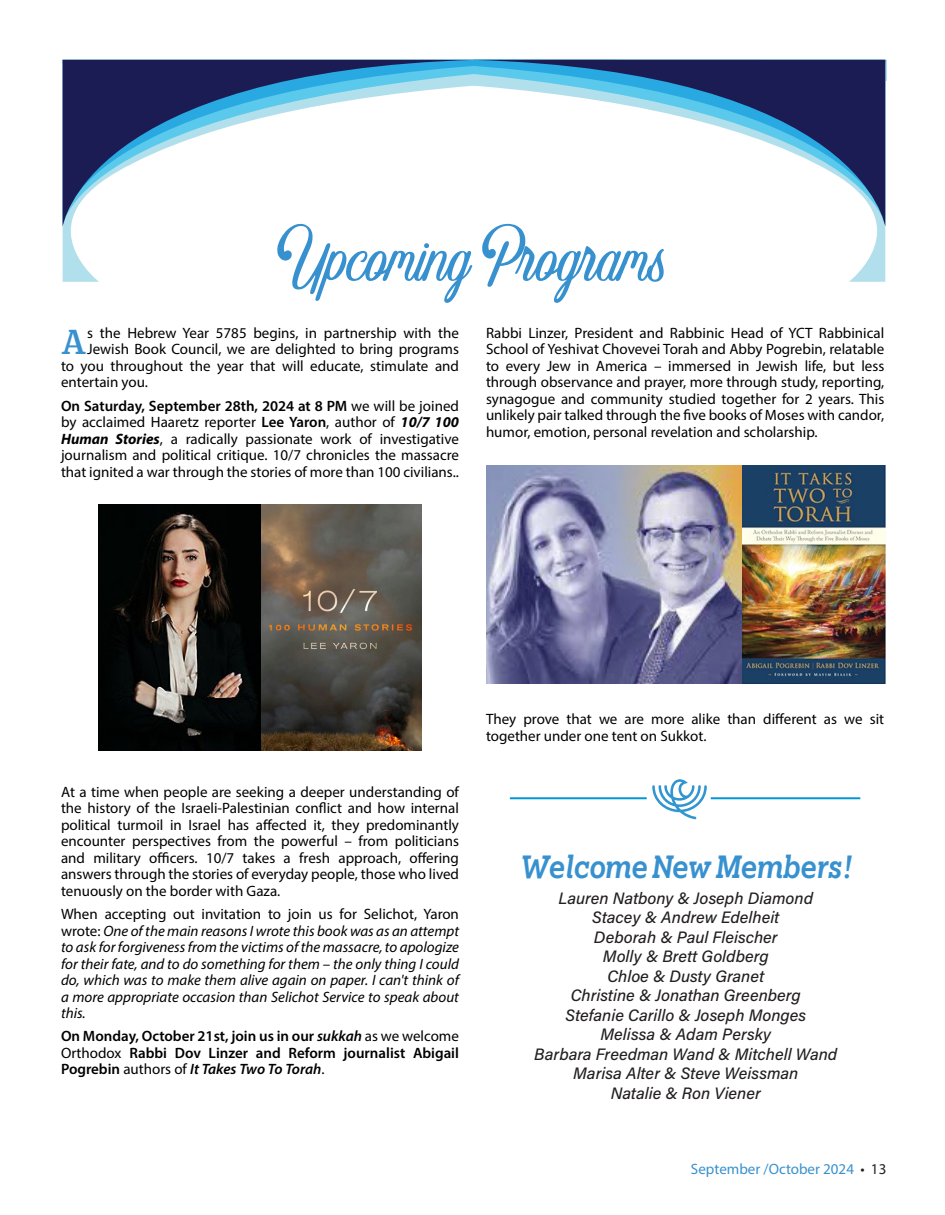
<style>
.page{position:relative;width:945px;height:1215px;background:#fff}
.page>*{position:absolute;margin:0;border:0;box-sizing:border-box;transform-origin:0 0}
.t1{font:75px "Crawley";color:#3891cf}
.t2{font:47.25px "Fowviel";color:#3891cf}
.t3{font:italic 500 30px "Elizeth Condensed";color:#3891cf}
.t4{font:italic 500 16.5px "Acumin Pro";color:#231f20}
.t5{font:15px/16.5px "Myriad Pro";color:#000;text-align:justify}
.t6{font:italic 15px/16.5px "Myriad Pro";color:#000;text-align:justify}
.t7{font:600 15px/16.5px "Myriad Pro";color:#000;text-align:justify}
.t8{font:15px "Myriad Pro";color:#3891cf}
.s1{font-weight:600}
.s2{font-weight:700;font-style:italic}
.s3{font-style:normal}
.s4{font-style:italic}
.s5{font-weight:400}
.s6{color:#231f20}
</style>
<div class="page">
<svg style="left:62px;top:60px;width:37px;height:222px"></svg>
<svg style="left:63px;top:60px;width:410px;height:167px"></svg>
<svg style="left:849px;top:60px;width:38px;height:222px"></svg>
<svg style="left:473px;top:60px;width:412px;height:167px"></svg>
<img style="left:98px;top:504px;width:324px;height:247px">
<img style="left:487px;top:465px;width:399px;height:219px">
<hr style="left:711px;top:797px;width:149px;height:2px;background:#0096d6">
<hr style="left:510px;top:797px;width:137px;height:2px;background:#0096d6">
<svg style="left:652px;top:779px;width:55px;height:40px"></svg>
<p class="t1" style="left:277px;top:216px;width:392px">Upcoming Programs</p>
<p class="t5" style="left:486px;top:324px;width:400px">Rabbi Linzer, President and Rabbinic Head of YCT Rabbinical School of Yeshivat Chovevei Torah and Abby Pogrebin, relatable to every Jew in America – immersed in Jewish life, but less through observance and prayer, more through study, reporting, synagogue and community studied together for 2 years. This unlikely pair talked through the five books of Moses with candor, humor, emotion, personal revelation and scholarship.</p>
<p class="t2" style="left:61px;top:321px;width:27px">A</p>
<p class="t5" style="left:87px;top:324px;width:373px">s the Hebrew Year 5785 begins, in partnership with the</p>
<p class="t5" style="left:87px;top:341px;width:373px">Jewish Book Council, we are delighted to bring programs</p>
<p class="t5" style="left:61px;top:357px;width:400px">to you throughout the year that will educate, stimulate and</p>
<p class="t5" style="left:61px;top:374px;width:89px">entertain you.</p>
<p class="t5" style="left:61px;top:397px;width:400px"><span class="s1">On Saturday, September 28th, 2024 at 8 PM</span> we will be joined by acclaimed Haaretz reporter <span class="s1">Lee Yaron</span>, author of <span class="s2">10/7 100<br>Human Stories</span>, a radically passionate work of investigative journalism and political critique. 10/7 chronicles the massacre that ignited a war through the stories of more than 100 civilians..</p>
<p class="t5" style="left:61px;top:783px;width:400px">At a time when people are seeking a deeper understanding of the history of the Israeli-Palestinian conflict and how internal political turmoil in Israel has affected it, they predominantly encounter perspectives from the powerful – from politicians and military officers. 10/7 takes a fresh approach, offering answers through the stories of everyday people, those who lived tenuously on the border with Gaza.</p>
<p class="t6" style="left:61px;top:905px;width:400px"><span class="s3">When accepting out invitation to join us for Selichot, Yaron wrote:</span> One of the main reasons I wrote this book was as an attempt to ask for forgiveness from the victims of the massacre, to apologize for their fate, and to do something for them – the only thing I could do, which was to make them alive again on paper. I can't think of a more appropriate occasion than Selichot Service to speak about this.</p>
<p class="t7" style="left:61px;top:1028px;width:399px">On Monday, October 21st, join us in our <span class="s4">sukkah</span> <span class="s5">as we welcome Orthodox</span> Rabbi Dov Linzer and Reform journalist Abigail Pogrebin <span class="s5">authors of</span> <span class="s4">It Takes Two To Torah</span><span class="s5">.</span></p>
<p class="t5" style="left:486px;top:711px;width:400px">They prove that we are more alike than different as we sit together under one tent on Sukkot.</p>
<p class="t3" style="left:520px;top:845px;width:333px">Welcome New Members!</p>
<p class="t4" style="left:558px;top:887px;width:256px">Lauren Natbony &amp; Joseph Diamond</p>
<p class="t4" style="left:592px;top:906px;width:189px">Stacey &amp; Andrew Edelheit</p>
<p class="t4" style="left:594px;top:926px;width:185px">Deborah &amp; Paul Fleischer</p>
<p class="t4" style="left:603px;top:945px;width:167px">Molly &amp; Brett Goldberg</p>
<p class="t4" style="left:607px;top:965px;width:158px">Chloe &amp; Dusty Granet</p>
<p class="t4" style="left:571px;top:984px;width:232px">Christine &amp; Jonathan Greenberg</p>
<p class="t4" style="left:565px;top:1004px;width:242px">Stefanie Carillo &amp; Joseph Monges</p>
<p class="t4" style="left:601px;top:1023px;width:172px">Melissa &amp; Adam Persky</p>
<p class="t4" style="left:534px;top:1043px;width:305px">Barbara Freedman Wand &amp; Mitchell Wand</p>
<p class="t4" style="left:573px;top:1062px;width:227px">Marisa Alter &amp; Steve Weissman</p>
<p class="t4" style="left:611px;top:1082px;width:152px">Natalie &amp; Ron Viener</p>
<p class="t8" style="left:691px;top:1159px;width:197px">September /October 2024 <span class="s6">• 13</span></p>
</div>
